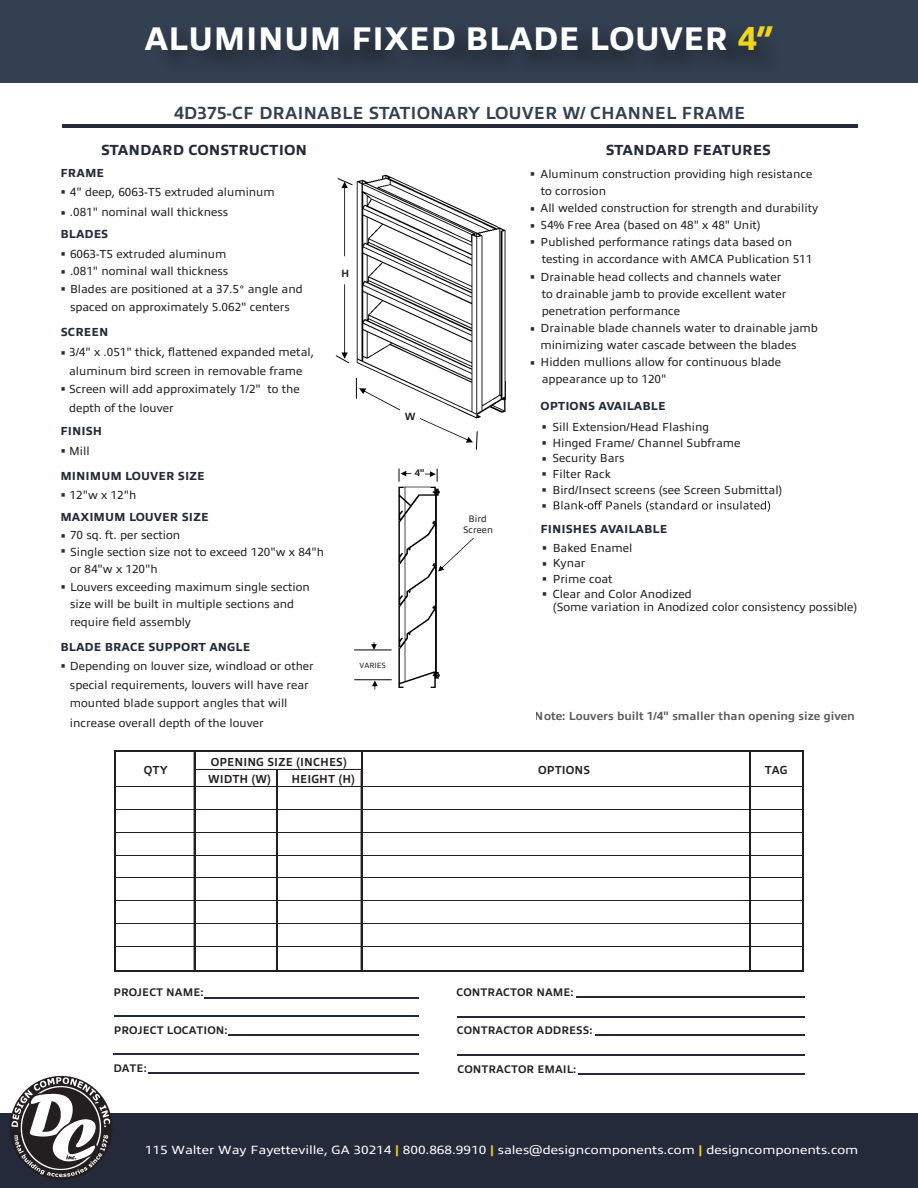
<style>
.page{position:relative;width:918px;height:1188px;background:#fff}
.page>*{position:absolute;margin:0;border:0;box-sizing:border-box;transform-origin:0 0}
.t1{font:800 33px "Allumi Std";color:#fff}
.t2{font:700 17.7px "Allumi Std";color:#334052}
.t3{font:16.2px/15.8px "Allumi Std";color:#242a39}
.t4{font:800 14.7px "Allumi Std";color:#242a39}
.t5{font:12px "Allumi Std";color:#fff;scale:1.14 1}
.t6{font:11.7px/17.1px "Allumi Std";color:#231f20}
.t7{font:800 11.7px "Allumi Std";color:#242a39}
.t8{font:700 11.7px "Allumi Std";color:#231f20;scale:.96 1}
.t9{font:700 11.7px "Allumi Std";color:#231f20}
.t10{font:700 11.1px "Allumi Std";color:#231f20}
.t11{font:700 10.65px "Allumi Std";color:#231f20}
.t12{font:9.45px/11.9px "Allumi Std";color:#231f20;text-align:center}
.t13{font:700 9.45px "Allumi Std";color:#231f20}
.t14{font:7.65px "Allumi Std";color:#231f20}
.s1{color:#f1d617}
.s2{font-weight:800;color:#f1d612}
</style>
<div class="page">
<div style="left:0;top:1114px;width:918px;height:74px;background:#242a39"></div>
<div style="left:0;top:0;width:918px;height:82px;background:#334052"></div>
<img style="left:145px;top:37px;width:649px;height:46px">
<svg style="left:10px;top:1076px;width:102px;height:104px"></svg>
<svg style="left:554px;top:501px;width:216px;height:11px"></svg>
<img style="left:355px;top:174px;width:151px;height:245px">
<svg style="left:335px;top:284px;width:15px;height:80px"></svg>
<svg style="left:337px;top:178px;width:16px;height:78px"></svg>
<svg style="left:356px;top:378px;width:44px;height:32px"></svg>
<svg style="left:420px;top:418px;width:58px;height:32px"></svg>
<img style="left:391px;top:486px;width:49px;height:202px">
<svg style="left:438px;top:538px;width:36px;height:34px"></svg>
<svg style="left:425px;top:469px;width:13px;height:12px"></svg>
<hr style="left:354px;top:650px;width:37px;height:1px;background:#010203">
<hr style="left:355px;top:679px;width:36px;height:1px;background:#010203">
<svg style="left:371px;top:642px;width:6px;height:8px"></svg>
<svg style="left:372px;top:680px;width:6px;height:10px"></svg>
<svg style="left:399px;top:469px;width:13px;height:12px"></svg>
<hr style="left:62px;top:124px;width:796px;height:3px;background:#242a39">
<hr style="left:114px;top:750px;width:690px;height:2px;background:#231f20">
<hr style="left:114px;top:752px;width:1px;height:218px;background:#231f20">
<hr style="left:194px;top:751px;width:1px;height:219px;background:#231f20">
<hr style="left:803px;top:752px;width:1px;height:218px;background:#231f20">
<hr style="left:276px;top:770px;width:2px;height:200px;background:#231f20">
<hr style="left:361px;top:752px;width:1px;height:218px;background:#231f20">
<hr style="left:195px;top:769px;width:167px;height:1px;background:#231f20">
<hr style="left:115px;top:786px;width:689px;height:1px;background:#231f20">
<hr style="left:115px;top:809px;width:689px;height:1px;background:#231f20">
<hr style="left:115px;top:832px;width:689px;height:1px;background:#231f20">
<hr style="left:115px;top:855px;width:689px;height:1px;background:#231f20">
<hr style="left:115px;top:877px;width:689px;height:1px;background:#231f20">
<hr style="left:115px;top:900px;width:689px;height:1px;background:#231f20">
<hr style="left:115px;top:923px;width:689px;height:1px;background:#231f20">
<hr style="left:115px;top:946px;width:689px;height:1px;background:#231f20">
<hr style="left:750px;top:751px;width:1px;height:219px;background:#231f20">
<hr style="left:114px;top:970px;width:690px;height:1px;background:#231f20">
<hr style="left:576px;top:997px;width:228px;height:1px;background:#242a39">
<hr style="left:228px;top:1035px;width:191px;height:1px;background:#242a39">
<hr style="left:148px;top:1072px;width:271px;height:2px;background:#242a39">
<hr style="left:595px;top:1035px;width:210px;height:1px;background:#242a39">
<hr style="left:578px;top:1073px;width:227px;height:1px;background:#242a39">
<hr style="left:114px;top:1016px;width:304px;height:1px;background:#242a39">
<hr style="left:114px;top:1053px;width:305px;height:2px;background:#242a39">
<hr style="left:457px;top:1016px;width:347px;height:2px;background:#242a39">
<hr style="left:457px;top:1054px;width:348px;height:1px;background:#242a39">
<hr style="left:204px;top:998px;width:214px;height:1px;background:#242a39">
<h1 class="t1" style="left:144px;top:21px;width:631px">ALUMINUM FIXED BLADE LOUVER <span class="s1">4”</span></h1>
<h2 class="t2" style="left:174px;top:103px;width:573px">4D375-CF DRAINABLE STATIONARY LOUVER W/ CHANNEL FRAME</h2>
<p class="t4" style="left:101px;top:142px;width:208px">STANDARD CONSTRUCTION</p>
<p class="t7" style="left:60px;top:166px;width:45px">FRAME</p>
<p class="t4" style="left:606px;top:142px;width:167px">STANDARD FEATURES</p>
<p class="t6" style="left:541px;top:165px;width:273px">Aluminum construction providing high resistance</p>
<h3 class="t3" style="left:530px;top:155px;width:7px;line-height:35px">• •</h3>
<h3 class="t3" style="left:530px;top:217px;width:7px">• •</h3>
<p class="t6" style="left:70px;top:184px;width:206px">4" deep, 6063-T5 extruded aluminum</p>
<p class="t6" style="left:541px;top:183px;width:67px">to corrosion</p>
<p class="t6" style="left:70px;top:204px;width:160px">.081" nominal wall thickness</p>
<p class="t6" style="left:541px;top:200px;width:279px">All welded construction for strength and durability<br>54% Free Area (based on 48" x 48" Unit)<br>Published performance ratings data based on</p>
<p class="t6" style="left:70px;top:246px;width:158px">6063-T5 extruded aluminum</p>
<p class="t6" style="left:542px;top:251px;width:272px">testing in accordance with AMCA Publication 511</p>
<p class="t6" style="left:70px;top:263px;width:160px">.081" nominal wall thickness</p>
<p class="t6" style="left:541px;top:268px;width:242px">Drainable head collects and channels water</p>
<p class="t6" style="left:70px;top:280px;width:234px">Blades are positioned at a 37.5° angle and</p>
<p class="t6" style="left:542px;top:285px;width:246px">to drainable jamb to provide excellent water</p>
<p class="t6" style="left:70px;top:299px;width:221px">spaced on approximately 5.062" centers</p>
<p class="t6" style="left:540px;top:302px;width:279px">penetration performance<br>Drainable blade channels water to drainable jamb minimizing water cascade between the blades</p>
<p class="t6" style="left:69px;top:344px;width:246px">3/4" x .051" thick, flattened expanded metal,</p>
<p class="t6" style="left:541px;top:354px;width:242px">Hidden mullions allow for continuous blade</p>
<p class="t6" style="left:69px;top:362px;width:235px">aluminum bird screen in removable frame</p>
<p class="t6" style="left:542px;top:371px;width:126px">appearance up to 120"</p>
<p class="t6" style="left:69px;top:381px;width:232px">Screen will add approximately 1/2" to the</p>
<p class="t6" style="left:552px;top:419px;width:158px">Sill Extension/Head Flashing</p>
<p class="t6" style="left:69px;top:442px;width:22px">Mill</p>
<p class="t6" style="left:552px;top:435px;width:190px;line-height:15.6px">Hinged Frame/ Channel Subframe<br>Security Bars<br>Filter Rack</p>
<p class="t6" style="left:70px;top:487px;width:68px">12"w x 12"h</p>
<p class="t6" style="left:552px;top:481px;width:232px">Bird/Insect screens (see Screen Submittal)</p>
<p class="t6" style="left:70px;top:527px;width:255px">70 sq. ft. per section<br>Single section size not to exceed 120"w x 84"h</p>
<h3 class="t3" style="left:60px;top:181px;width:7px;line-height:20.2px">• •</h3>
<p class="t7" style="left:60px;top:227px;width:49px">BLADES</p>
<h3 class="t3" style="left:60px;top:245px;width:7px;line-height:17.1px;text-align:justify">• • •</h3>
<p class="t11" style="left:341px;top:267px;width:10px">H</p>
<h3 class="t3" style="left:530px;top:268px;width:7px">•</h3>
<h3 class="t3" style="left:530px;top:320px;width:7px">•</h3>
<p class="t7" style="left:61px;top:326px;width:49px">SCREEN</p>
<h3 class="t3" style="left:60px;top:344px;width:7px">•</h3>
<h3 class="t3" style="left:60px;top:380px;width:7px">•</h3>
<h3 class="t3" style="left:530px;top:353px;width:7px">•</h3>
<p class="t7" style="left:541px;top:399px;width:127px">OPTIONS AVAILABLE</p>
<p class="t6" style="left:69px;top:399px;width:106px">depth of the louver</p>
<p class="t11" style="left:405px;top:411px;width:12px">W</p>
<h3 class="t3" style="left:542px;top:418px;width:7px;text-align:justify">• • • • • •</h3>
<h3 class="t3" style="left:542px;top:539px;width:7px;text-align:justify">• • • •</h3>
<p class="t7" style="left:60px;top:424px;width:43px">FINISH</p>
<p class="t7" style="left:60px;top:469px;width:146px">MINIMUM LOUVER SIZE</p>
<p class="t7" style="left:60px;top:510px;width:150px">MAXIMUM LOUVER SIZE</p>
<h3 class="t3" style="left:60px;top:442px;width:7px">•</h3>
<p class="t13" style="left:415px;top:468px;width:11px">4"</p>
<h3 class="t3" style="left:60px;top:486px;width:7px">•</h3>
<p class="t12" style="left:463px;top:513px;width:31px">Bird<br>Screen</p>
<p class="t7" style="left:540px;top:522px;width:128px">FINISHES AVAILABLE</p>
<h3 class="t3" style="left:60px;top:526px;width:7px">• •</h3>
<h3 class="t3" style="left:60px;top:578px;width:7px">•</h3>
<p class="t6" style="left:553px;top:539px;width:81px">Baked Enamel</p>
<p class="t6" style="left:70px;top:561px;width:89px">or 84"w x 120"h</p>
<p class="t6" style="left:553px;top:555px;width:34px">Kynar</p>
<p class="t6" style="left:70px;top:578px;width:241px">Louvers exceeding maximum single section</p>
<p class="t6" style="left:553px;top:570px;width:61px">Prime coat</p>
<p class="t6" style="left:553px;top:586px;width:141px">Clear and Color Anodized</p>
<p class="t6" style="left:70px;top:595px;width:226px">size will be built in multiple sections and</p>
<p class="t6" style="left:553px;top:599px;width:306px">(Some variation in Anodized color consistency possible)</p>
<p class="t6" style="left:70px;top:614px;width:123px">require field assembly</p>
<p class="t7" style="left:60px;top:640px;width:191px">BLADE BRACE SUPPORT ANGLE</p>
<p class="t6" style="left:70px;top:657px;width:245px;line-height:18.9px">Depending on louver size, windload or other special requirements, louvers will have rear mounted blade support angles that will increase overall depth of the louver</p>
<h3 class="t3" style="left:60px;top:657px;width:7px">•</h3>
<p class="t14" style="left:360px;top:661px;width:28px">VARIES</p>
<p class="t9" style="left:535px;top:710px;width:322px">Note: Louvers built 1/4" smaller than opening size given</p>
<p class="t8" style="left:211px;top:756px;width:143px">OPENING SIZE (INCHES)</p>
<p class="t8" style="left:144px;top:763px;width:26px">QTY</p>
<p class="t8" style="left:538px;top:764px;width:56px">OPTIONS</p>
<p class="t8" style="left:208px;top:772px;width:67px">WIDTH (W)</p>
<p class="t8" style="left:292px;top:772px;width:68px">HEIGHT (H)</p>
<p class="t10" style="left:113px;top:986px;width:92px">PROJECT NAME:</p>
<p class="t10" style="left:457px;top:987px;width:118px">CONTRACTOR NAME:</p>
<p class="t10" style="left:114px;top:1024px;width:115px">PROJECT LOCATION:</p>
<p class="t10" style="left:113px;top:1062px;width:35px">DATE:</p>
<p class="t10" style="left:457px;top:1025px;width:137px">CONTRACTOR ADDRESS:</p>
<p class="t10" style="left:458px;top:1063px;width:120px">CONTRACTOR EMAIL:</p>
<p class="t8" style="left:765px;top:763px;width:26px">TAG</p>
<p class="t5" style="left:145px;top:1143px;width:627px">115 Walter Way Fayetteville, GA 30214 <span class="s2">|</span> 800.868.9910 <span class="s2">|</span> sales@designcomponents.com <span class="s2">|</span> designcomponents.com</p>
</div>
